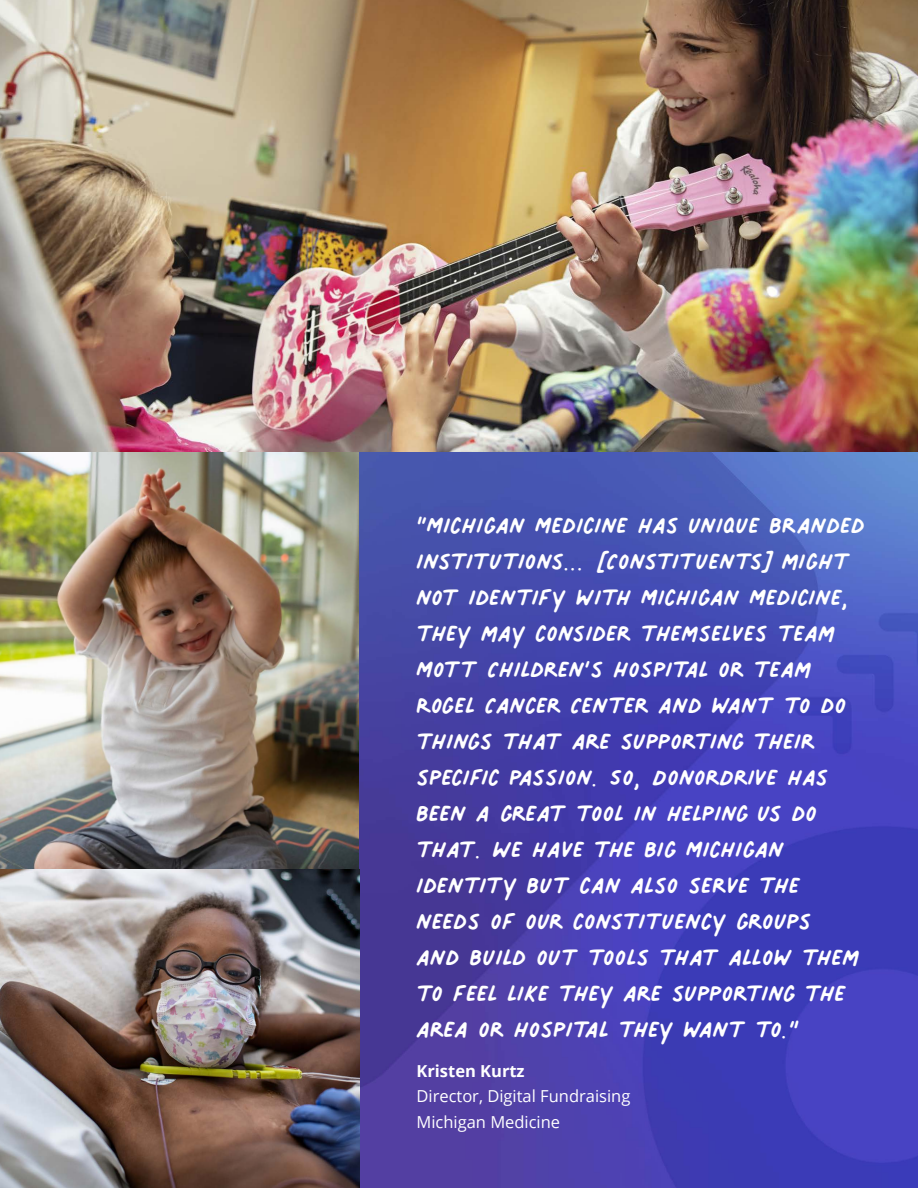
<style>
.page{position:relative;width:918px;height:1188px;background:#fff}
.page>*{position:absolute;margin:0;border:0;box-sizing:border-box;transform-origin:0 0}
.t1{font:48px/36px "Palmer Lake Print";color:#fff}
.t2{font:16.5px/25.5px "Open Sans";color:#fff}
.t3{font:700 16.5px "Open Sans";color:#fff}
</style>
<div class="page">
<img style="left:0;top:0;width:918px;height:869px">
<svg style="left:359px;top:451px;width:559px;height:737px;background:#4645b2"></svg>
<img style="left:0;top:869px;width:359px;height:319px">
<p class="t1" style="left:416px;top:507px;width:450px">“Michigan Medicine has unique branded institutions... [Constituents] might not identify with Michigan Medicine, they may consider themselves team Mott Children’s Hospital or team Rogel Cancer Center and want to do things that are supporting their specific passion. So, DonorDrive has been a great tool in helping us do that. We have the big Michigan identity but can also serve the needs of our constituency groups and build out tools that allow them to feel like they are supporting the area or hospital they want to.”</p>
<p class="t3" style="left:416px;top:1059px;width:110px">Kristen Kurtz</p>
<p class="t2" style="left:416px;top:1083px;width:215px">Director, Digital Fundraising<br>Michigan Medicine</p>
</div>
